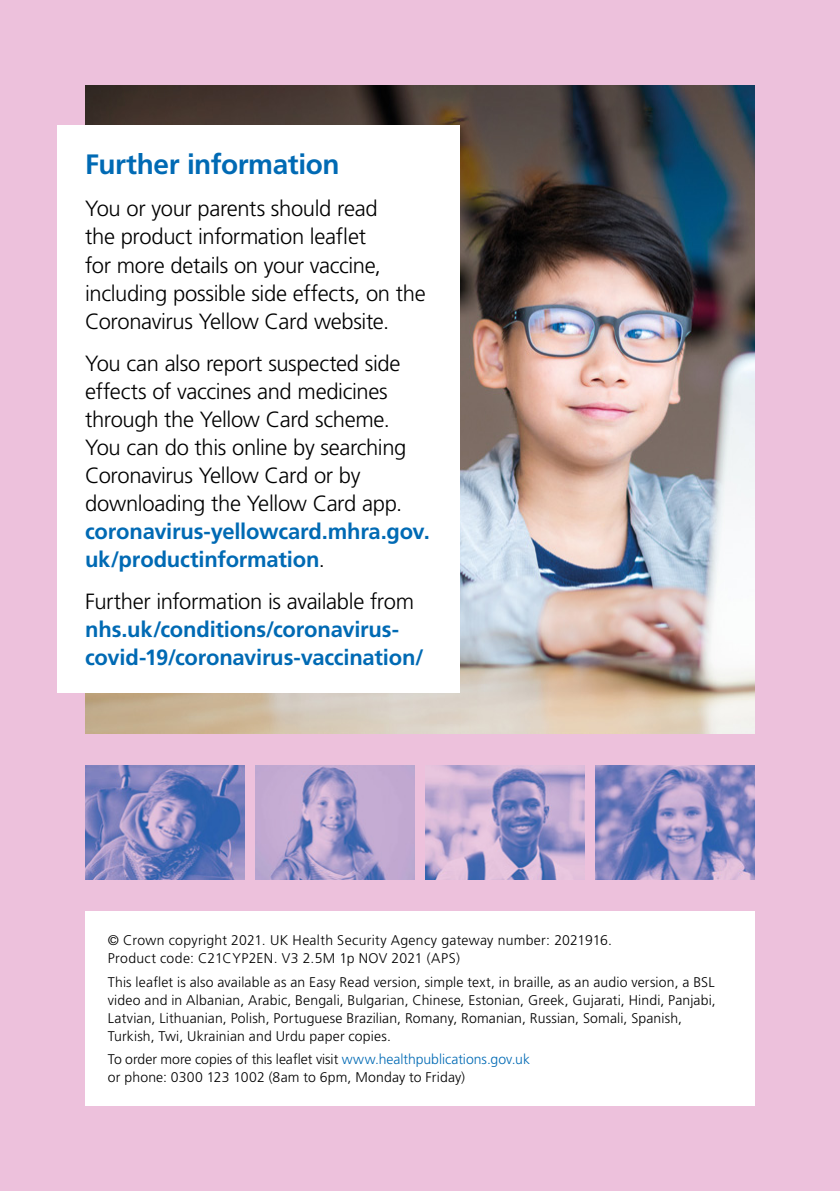
<style>
.page{position:relative;width:840px;height:1191px;background:#fff}
.page>*{position:absolute;margin:0;border:0;box-sizing:border-box;transform-origin:0 0}
.Header_H1{font:700 28px "Frutiger LT Pro";letter-spacing:-.015em;color:#006ab4}
.Body_Copy{font:300 22px/28px "Frutiger LT Pro";letter-spacing:-.015em;color:#000}
.Body_Copy-2{font:700 22px/28px "Frutiger LT Pro";letter-spacing:-.01em;color:#006ab4}
.Body{font:300 14px/18px "Frutiger LT Pro";letter-spacing:.01em;color:#000}
.Body_Copy-3{font:300 14px/18px "Frutiger LT Pro";letter-spacing:.02em;color:#000}
.s1{font-weight:700;color:#006ab4}
.s2{font-weight:300;color:#000}
.s3{color:#006ab4}
</style>
<div class="page">
<div style="left:0;top:0;width:839px;height:1191px;background:#edc1dc"></div>
<img style="left:85px;top:85px;width:669px;height:648px">
<div style="left:57px;top:125px;width:402px;height:568px;background:#fff"></div>
<div style="left:85px;top:911px;width:669px;height:195px;background:#fff"></div>
<img style="left:255px;top:765px;width:159px;height:114px">
<img style="left:425px;top:765px;width:159px;height:114px">
<img style="left:85px;top:765px;width:159px;height:114px">
<img style="left:595px;top:765px;width:159px;height:114px">
<p class="Header_H1" style="left:85px;top:148px;width:256px">Further information</p>
<p class="Body_Copy" style="left:85px;top:195px;width:342px">You or your parents should read<br>the product information leaflet<br>for more details on your vaccine, including possible side effects, on the Coronavirus Yellow Card website.</p>
<p class="Body_Copy" style="left:85px;top:349px;width:346px">You can also report suspected side effects of vaccines and medicines through the Yellow Card scheme.<br>You can do this online by searching<br>Coronavirus Yellow Card or by downloading the Yellow Card app. <span class="s1">coronavirus-yellowcard.mhra.gov. uk/productinformation</span>.</p>
<p class="Body_Copy-2" style="left:85px;top:587px;width:340px"><span class="s2">Further information is available from </span>nhs.uk/conditions/coronavirus&shy;covid-19/coronavirus-vaccination/</p>
<p class="Body_Copy-3" style="left:108px;top:931px;width:505px">© Crown copyright 2021. UK Health Security Agency gateway number: 2021916.<br>Product code: C21CYP2EN. V3 2.5M 1p NOV 2021 (APS)</p>
<p class="Body" style="left:108px;top:972px;width:609px">This leaflet is also available as an Easy Read version, simple text, in braille, as an audio version, a BSL video and in Albanian, Arabic, Bengali, Bulgarian, Chinese, Estonian, Greek, Gujarati, Hindi, Panjabi, Latvian, Lithuanian, Polish, Portuguese Brazilian, Romany, Romanian, Russian, Somali, Spanish, Turkish, Twi, Ukrainian and Urdu paper copies.</p>
<p class="Body" style="left:108px;top:1050px;width:423px">To order more copies of this leaflet visit <span class="s3">www.healthpublications.gov.uk </span>or phone: 0300 123 1002 (8am to 6pm, Monday to Friday)</p>
</div>
